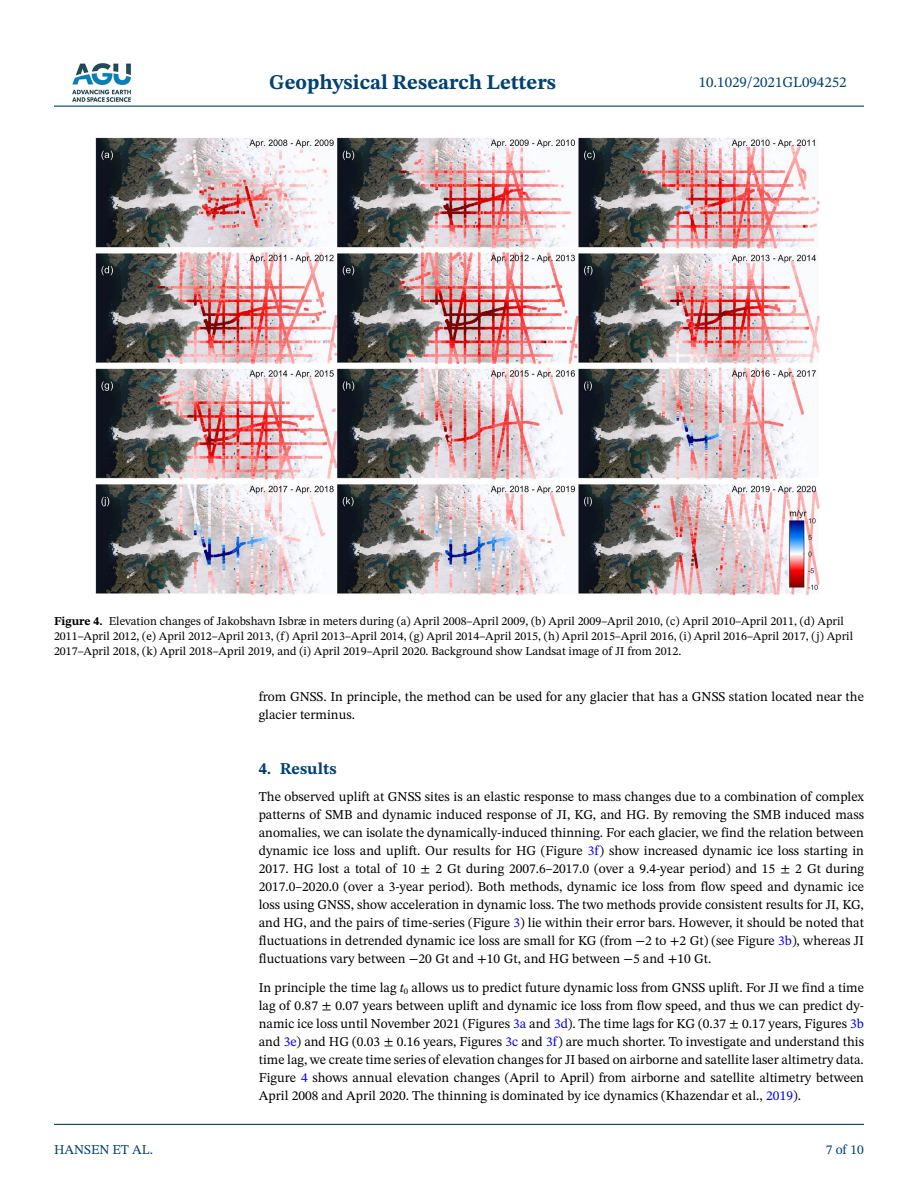
<style>
.page{position:relative;width:918px;height:1188px;background:#fff}
.page>*{position:absolute;margin:0;border:0;box-sizing:border-box;transform-origin:0 0}
.t1{font:700 21px "STIX Two Text";color:#004174}
.t2{font:700 16.5px "STIX Two Text";color:#004174}
.t3{font:15px "STIX Two Text";color:#004174}
.t4{font:13.5px/18px "STIX Two Text";color:#000;text-align:justify}
.t5{font:13.5px "STIX Two Text";color:#004174}
.t6{font:12px/15px "STIX Two Text";color:#000}
.s1{font-weight:700}
.s2{color:#00f}
.s3{font-style:italic}
</style>
<div class="page">
<hr style="left:54px;top:106px;width:810px;height:1px;background:#004174">
<hr style="left:54px;top:1124px;width:810px;height:1px;background:#004174">
<img style="left:72px;top:63px;width:59px;height:39px">
<img style="left:96px;top:137px;width:724px;height:459px">
<h1 class="t1" style="left:269px;top:67px;width:288px">Geophysical Research Letters</h1>
<p class="t3" style="left:699px;top:72px;width:149px">10.1029/2021GL094252</p>
<p class="t6" style="left:54px;top:613px;width:801px"><span class="s1">Figure 4.</span> Elevation changes of Jakobshavn Isbræ in meters during (a) April 2008–April 2009, (b) April 2009–April 2010, (c) April 2010–April 2011, (d) April<br>2011–April 2012, (e) April 2012–April 2013, (f) April 2013–April 2014, (g) April 2014–April 2015, (h) April 2015–April 2016, (i) April 2016–April 2017, (j) April<br>2017–April 2018, (k) April 2018–April 2019, and (i) April 2019–April 2020. Background show Landsat image of JI from 2012.</p>
<p class="t4" style="left:259px;top:687px;width:607px">from GNSS. In principle, the method can be used for any glacier that has a GNSS station located near the glacier terminus.</p>
<p class="t5" style="left:54px;top:1140px;width:101px">HANSEN ET AL.</p>
<p class="t2" style="left:259px;top:757px;width:79px">4. Results</p>
<p class="t4" style="left:259px;top:788px;width:607px">The observed uplift at GNSS sites is an elastic response to mass changes due to a combination of complex patterns of SMB and dynamic induced response of JI, KG, and HG. By removing the SMB induced mass anomalies, we can isolate the dynamically-induced thinning. For each glacier, we find the relation between dynamic ice loss and uplift. Our results for HG (Figure <span class="s2">3f</span>) show increased dynamic ice loss starting in 2017. HG lost a total of 10 ± 2 Gt during 2007.6–2017.0 (over a 9.4-year period) and 15 ± 2 Gt during 2017.0–2020.0 (over a 3-year period). Both methods, dynamic ice loss from flow speed and dynamic ice loss using GNSS, show acceleration in dynamic loss. The two methods provide consistent results for JI, KG, and HG, and the pairs of time-series (Figure <span class="s2">3</span>) lie within their error bars. However, it should be noted that fluctuations in detrended dynamic ice loss are small for KG (from −2 to +2 Gt) (see Figure <span class="s2">3b</span>), whereas JI fluctuations vary between −20 Gt and +10 Gt, and HG between −5 and +10 Gt.</p>
<p class="t4" style="left:259px;top:978px;width:607px">In principle the time lag <span class="s3">t</span><sub>0</sub> allows us to predict future dynamic loss from GNSS uplift. For JI we find a time lag of 0.87 ± 0.07 years between uplift and dynamic ice loss from flow speed, and thus we can predict dy&shy;namic ice loss until November 2021 (Figures <span class="s2">3a</span> and <span class="s2">3d</span>). The time lags for KG (0.37 ± 0.17 years, Figures <span class="s2">3b </span>and <span class="s2">3e</span>) and HG (0.03 ± 0.16 years, Figures <span class="s2">3c</span> and <span class="s2">3f</span>) are much shorter. To investigate and understand this time lag, we create time series of elevation changes for JI based on airborne and satellite laser altimetry data.<br>Figure <span class="s2">4</span> shows annual elevation changes (April to April) from airborne and satellite altimetry between April 2008 and April 2020. The thinning is dominated by ice dynamics (Khazendar et al., <span class="s2">2019</span>).</p>
<p class="t5" style="left:826px;top:1140px;width:40px">7 of 10</p>
</div>
